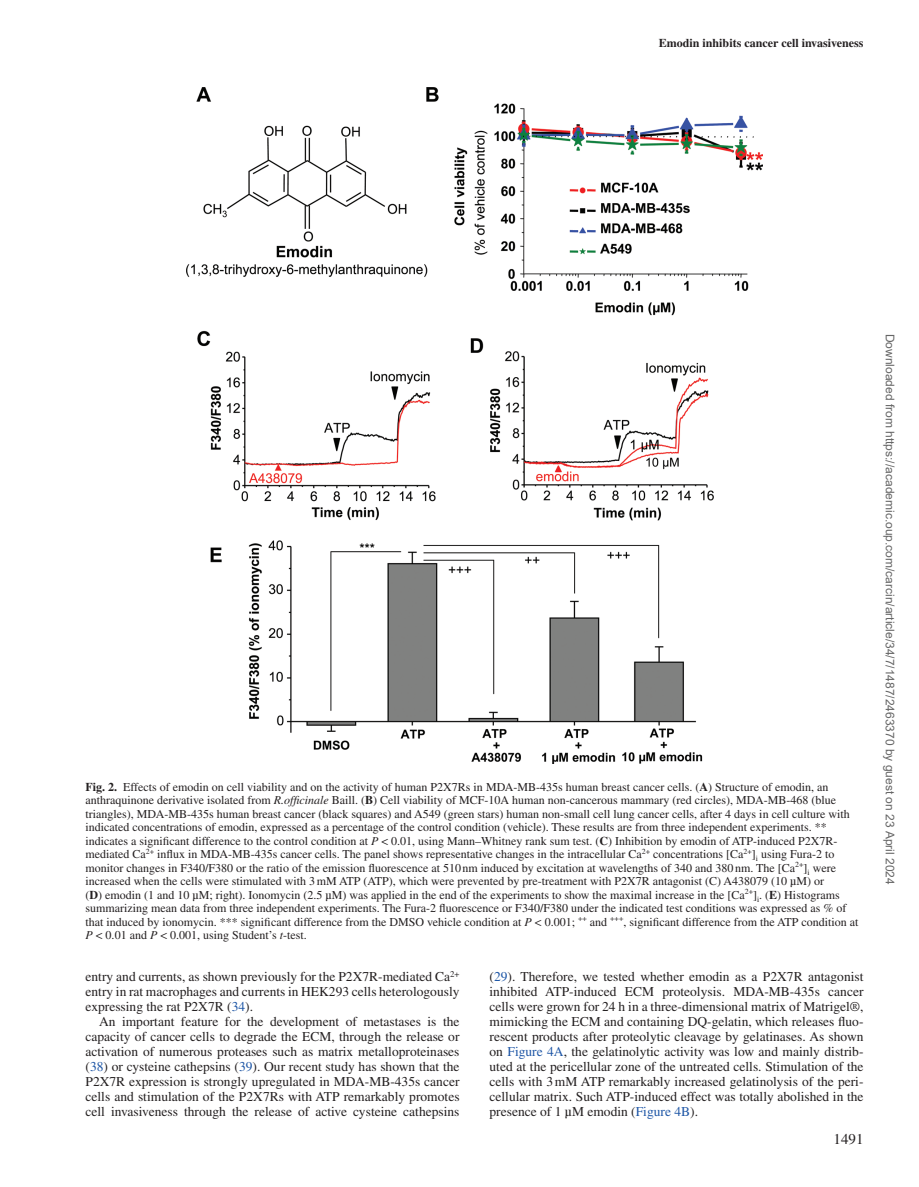
<style>
.page{position:relative;width:919px;height:1187px;background:#fff}
.page>*{position:absolute;margin:0;border:0;box-sizing:border-box;transform-origin:0 0}
.t1{font:15px "Times LT Std";color:#231f20}
.t2{font:13.5px/15px "Times LT Std";color:#231f20;text-align:justify}
.t3{font:12px/13.5px "Times LT Std";color:#231f20}
.t4{font:12px "Arial";color:#666}
.t5{font:700 12px "Times LT Std";color:#231f20}
.s1{font-weight:700}
.s2{font-style:italic}
.s3{font-family:"Gandhari Unicode"}
.s4{color:#1e56a6}
</style>
<div class="page">
<img style="left:186px;top:87px;width:576px;height:676px">
<p class="t5" style="left:659px;top:36px;width:206px">Emodin inhibits cancer cell invasiveness</p>
<p class="t3" style="left:85px;top:779px;width:774px"><span class="s1">Fig. 2.</span> Effects of emodin on cell viability and on the activity of human P2X7Rs in MDA-MB-435s human breast cancer cells. (<span class="s1">A</span>) Structure of emodin, an anthraquinone derivative isolated from <span class="s2">R.officinale</span> Baill. (<span class="s1">B</span>) Cell viability of MCF-10A human non-cancerous mammary (red circles), MDA-MB-468 (blue triangles), MDA-MB-435s human breast cancer (black squares) and A549 (green stars) human non-small cell lung cancer cells, after 4 days in cell culture with indicated concentrations of emodin, expressed as a percentage of the control condition (vehicle). These results are from three independent experiments. ** indicates a significant difference to the control condition at <span class="s2">P</span> &lt; 0.01, using Mann–Whitney rank sum test. (<span class="s1">C</span>) Inhibition by emodin of ATP-induced P2X7R&shy;mediated Ca<sup>2+</sup> influx in MDA-MB-435s cancer cells. The panel shows representative changes in the intracellular Ca<sup>2+</sup> concentrations [Ca<sup>2+</sup>]<sub>i</sub> using Fura-2 to monitor changes in F340/F380 or the ratio of the emission fluorescence at 510nm induced by excitation at wavelengths of 340 and 380nm. The [Ca<sup>2+</sup>]<sub>i</sub> were increased when the cells were stimulated with 3mM ATP (ATP), which were prevented by pre-treatment with P2X7R antagonist (C) A438079 (10 <span class="s3">µ</span>M) or<br>(<span class="s1">D</span>) emodin (1 and 10 <span class="s3">µ</span>M; right). Ionomycin (2.5 <span class="s3">µ</span>M) was applied in the end of the experiments to show the maximal increase in the [Ca<sup>2+</sup>]<sub>i</sub>. (<span class="s1">E</span>) Histograms summarizing mean data from three independent experiments. The Fura-2 fluorescence or F340/F380 under the indicated test conditions was expressed as % of that induced by ionomycin. *** significant difference from the DMSO vehicle condition at <span class="s2">P</span> &lt; 0.001; <sup>++</sup> and <sup>+++</sup>, significant difference from the ATP condition at <span class="s2">P</span> &lt; 0.01 and <span class="s2">P</span> &lt; 0.001, using Student’s <span class="s2">t</span>-test.</p>
<p class="t2" style="left:86px;top:969px;width:375px">entry and currents, as shown previously for the P2X7R-mediated Ca<sup>2+ </sup>entry in rat macrophages and currents in HEK293 cells heterologously expressing the rat P2X7R (<span class="s4">34</span>).</p>
<p class="t2" style="left:86px;top:1014px;width:375px;text-indent:14px">An important feature for the development of metastases is the capacity of cancer cells to degrade the ECM, through the release or activation of numerous proteases such as matrix metalloproteinases (<span class="s4">38</span>) or cysteine cathepsins (<span class="s4">39</span>). Our recent study has shown that the P2X7R expression is strongly upregulated in MDA-MB-435s cancer cells and stimulation of the P2X7Rs with ATP remarkably promotes cell invasiveness through the release of active cysteine cathepsins</p>
<p class="t2" style="left:489px;top:969px;width:375px">(<span class="s4">29</span>). Therefore, we tested whether emodin as a P2X7R antagonist inhibited ATP-induced ECM proteolysis. MDA-MB-435s cancer cells were grown for 24 h in a three-dimensional matrix of Matrigel®, mimicking the ECM and containing DQ-gelatin, which releases fluo&shy;rescent products after proteolytic cleavage by gelatinases. As shown on <span class="s4">Figure 4A</span>, the gelatinolytic activity was low and mainly distrib&shy;uted at the pericellular zone of the untreated cells. Stimulation of the cells with 3mM ATP remarkably increased gelatinolysis of the peri&shy;cellular matrix. Such ATP-induced effect was totally abolished in the presence of 1 <span class="s3">µ</span>M emodin (<span class="s4">Figure 4B</span>).</p>
<p class="t1" style="left:833px;top:1130px;width:31px">1491</p>
<p class="t4" style="left:894px;top:334px;width:552px;rotate:90deg">Downloaded from https://academic.oup.com/carcin/article/34/7/1487/2463370 by guest on 23 April 2024</p>
</div>
